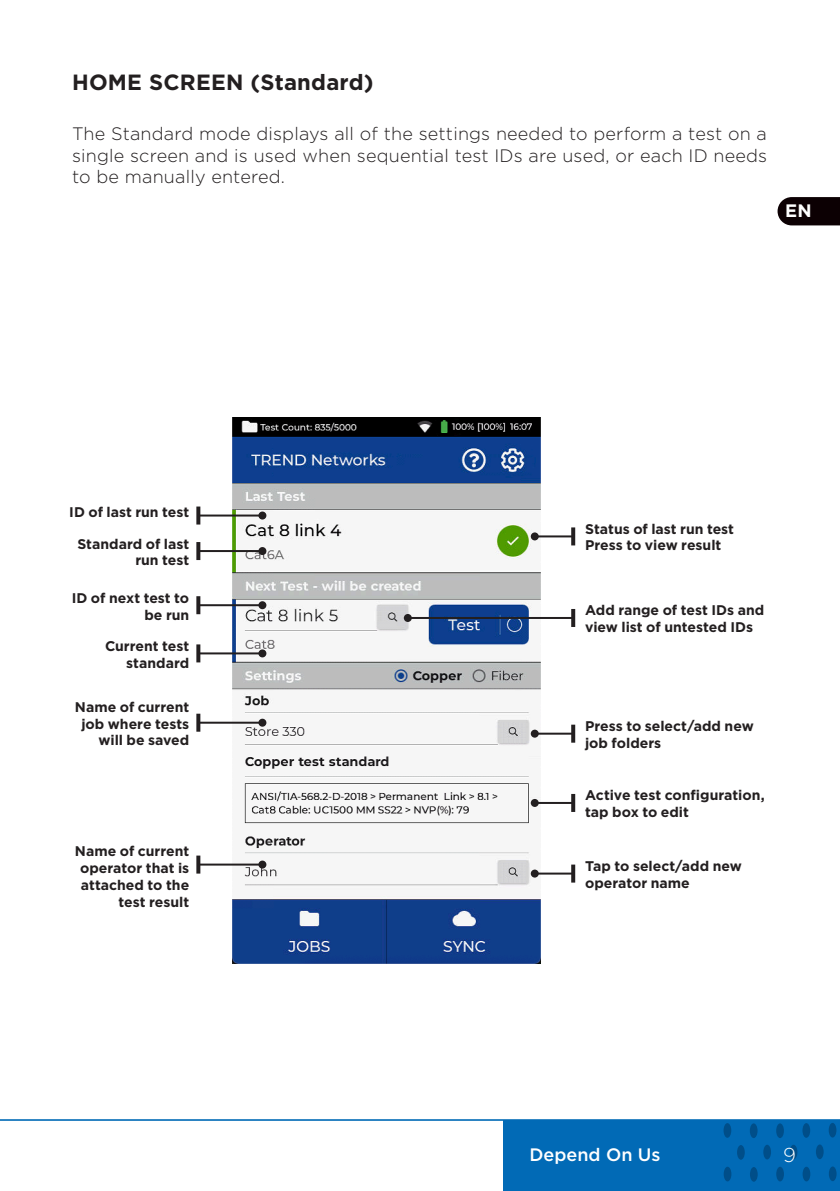
<style>
.page{position:relative;width:840px;height:1191px;background:#fff}
.page>*{position:absolute;margin:0;border:0;box-sizing:border-box;transform-origin:0 0}
.t1{font:700 22px "Gotham";letter-spacing:.01em;color:#231f20}
.t2{font:300 20px "Gotham";color:#fff}
.t3{font:300 18px/21.6px "Gotham";letter-spacing:.01em;color:#231f20;text-align:justify}
.t4{font:500 18px "Gotham";color:#fff}
.t5{font:700 18px "Gotham";color:#fff}
.Diagram_Text{font:700 14px/16.8px "Gotham";color:#231f20;text-align:right}
</style>
<div class="page">
<div style="left:503px;top:1120px;width:336px;height:71px;background:#016ab6"></div>
<div style="left:723px;top:1166px;width:8px;height:15px;background:#004e89;border-radius:50%"></div>
<div style="left:723px;top:1123px;width:7px;height:14px;background:#004e89;border-radius:50%"></div>
<div style="left:736px;top:1145px;width:8px;height:14px;background:#004e89;border-radius:50%"></div>
<div style="left:749px;top:1167px;width:8px;height:14px;background:#004e89;border-radius:50%"></div>
<svg style="left:762px;top:1144px;width:8px;height:15px"></svg>
<svg style="left:775px;top:1166px;width:8px;height:15px"></svg>
<div style="left:789px;top:1144px;width:8px;height:15px;background:#004e89;border-radius:50%"></div>
<div style="left:802px;top:1166px;width:7px;height:15px;background:#004e89;border-radius:50%"></div>
<div style="left:749px;top:1123px;width:8px;height:15px;background:#004e89;border-radius:50%"></div>
<div style="left:775px;top:1123px;width:8px;height:15px;background:#004e89;border-radius:50%"></div>
<div style="left:802px;top:1123px;width:7px;height:14px;background:#004e89;border-radius:50%"></div>
<div style="left:815px;top:1144px;width:8px;height:15px;background:#004e89;border-radius:50%"></div>
<div style="left:828px;top:1166px;width:8px;height:15px;background:#004e89;border-radius:50%"></div>
<div style="left:828px;top:1122px;width:7px;height:15px;background:#004e89;border-radius:50%"></div>
<hr style="left:0;top:1119px;width:839px;height:1px;background:#016ab6">
<img style="left:232px;top:417px;width:308px;height:547px">
<hr style="left:534px;top:535px;width:39px;height:2px;background:#231f20">
<svg style="left:571px;top:527px;width:4px;height:18px"></svg>
<div style="left:530px;top:532px;width:8px;height:8px;background:#231f20;border-radius:50%"></div>
<hr style="left:534px;top:732px;width:39px;height:2px;background:#231f20">
<svg style="left:571px;top:724px;width:4px;height:18px"></svg>
<div style="left:530px;top:729px;width:8px;height:8px;background:#231f20;border-radius:50%"></div>
<hr style="left:534px;top:802px;width:39px;height:2px;background:#231f20">
<svg style="left:571px;top:794px;width:4px;height:18px"></svg>
<div style="left:530px;top:799px;width:8px;height:8px;background:#231f20;border-radius:50%"></div>
<hr style="left:534px;top:872px;width:39px;height:2px;background:#231f20">
<svg style="left:571px;top:864px;width:4px;height:18px"></svg>
<div style="left:530px;top:869px;width:8px;height:8px;background:#231f20;border-radius:50%"></div>
<hr style="left:198px;top:604px;width:64px;height:2px;background:#231f20">
<svg style="left:196px;top:596px;width:4px;height:18px"></svg>
<div style="left:258px;top:601px;width:8px;height:8px;background:#231f20;border-radius:50%"></div>
<hr style="left:198px;top:514px;width:64px;height:2px;background:#231f20">
<svg style="left:196px;top:506px;width:4px;height:18px"></svg>
<div style="left:258px;top:511px;width:8px;height:8px;background:#231f20;border-radius:50%"></div>
<hr style="left:198px;top:550px;width:64px;height:2px;background:#231f20">
<svg style="left:196px;top:542px;width:4px;height:18px"></svg>
<div style="left:258px;top:547px;width:8px;height:8px;background:#231f20;border-radius:50%"></div>
<hr style="left:198px;top:652px;width:64px;height:2px;background:#231f20">
<svg style="left:196px;top:644px;width:4px;height:18px"></svg>
<div style="left:258px;top:649px;width:8px;height:8px;background:#231f20;border-radius:50%"></div>
<hr style="left:198px;top:721px;width:64px;height:2px;background:#231f20">
<svg style="left:196px;top:713px;width:4px;height:18px"></svg>
<div style="left:258px;top:718px;width:8px;height:8px;background:#231f20;border-radius:50%"></div>
<hr style="left:198px;top:863px;width:64px;height:2px;background:#231f20">
<svg style="left:196px;top:855px;width:4px;height:18px"></svg>
<div style="left:258px;top:860px;width:8px;height:8px;background:#231f20;border-radius:50%"></div>
<hr style="left:407px;top:617px;width:166px;height:2px;background:#231f20">
<svg style="left:571px;top:609px;width:4px;height:18px"></svg>
<div style="left:403px;top:614px;width:8px;height:8px;background:#231f20;border-radius:50%"></div>
<svg style="left:777px;top:197px;width:62px;height:28px;background:#1a0f11"></svg>
<p class="t1" style="left:72px;top:67px;width:303px">HOME SCREEN (Standard)</p>
<p class="t3" style="left:72px;top:122px;width:696px">The Standard mode displays all of the settings needed to perform a test on a single screen and is used when sequential test IDs are used, or each ID needs to be manually entered.</p>
<p class="t5" style="left:784px;top:199px;width:28px">EN</p>
<p class="Diagram_Text" style="left:69px;top:503px;width:121px">ID of last run test</p>
<p class="Diagram_Text" style="left:77px;top:535px;width:113px">Standard of last run test</p>
<p class="Diagram_Text" style="left:72px;top:589px;width:119px">ID of next test to be run</p>
<p class="Diagram_Text" style="left:105px;top:637px;width:86px">Current test standard</p>
<p class="Diagram_Text" style="left:75px;top:698px;width:116px">Name of current job where tests will be saved</p>
<p class="Diagram_Text" style="left:75px;top:843px;width:116px">Name of current operator that is attached to the test result</p>
<p class="Diagram_Text" style="left:585px;top:520px;width:150px">Status of last run test</p>
<p class="Diagram_Text" style="left:585px;top:537px;width:138px">Press to view result</p>
<p class="Diagram_Text" style="left:585px;top:602px;width:180px;text-align:left">Add range of test IDs and view list of untested IDs</p>
<p class="Diagram_Text" style="left:585px;top:717px;width:170px;text-align:left">Press to select/add new job folders</p>
<p class="Diagram_Text" style="left:585px;top:786px;width:181px;text-align:left">Active test configuration, tap box to edit</p>
<p class="Diagram_Text" style="left:585px;top:857px;width:158px;text-align:left">Tap to select/add new operator name</p>
<p class="t4" style="left:529px;top:1142px;width:132px">Depend On Us</p>
<h2 class="t2" style="left:782px;top:1142px;width:14px">9</h2>
</div>
